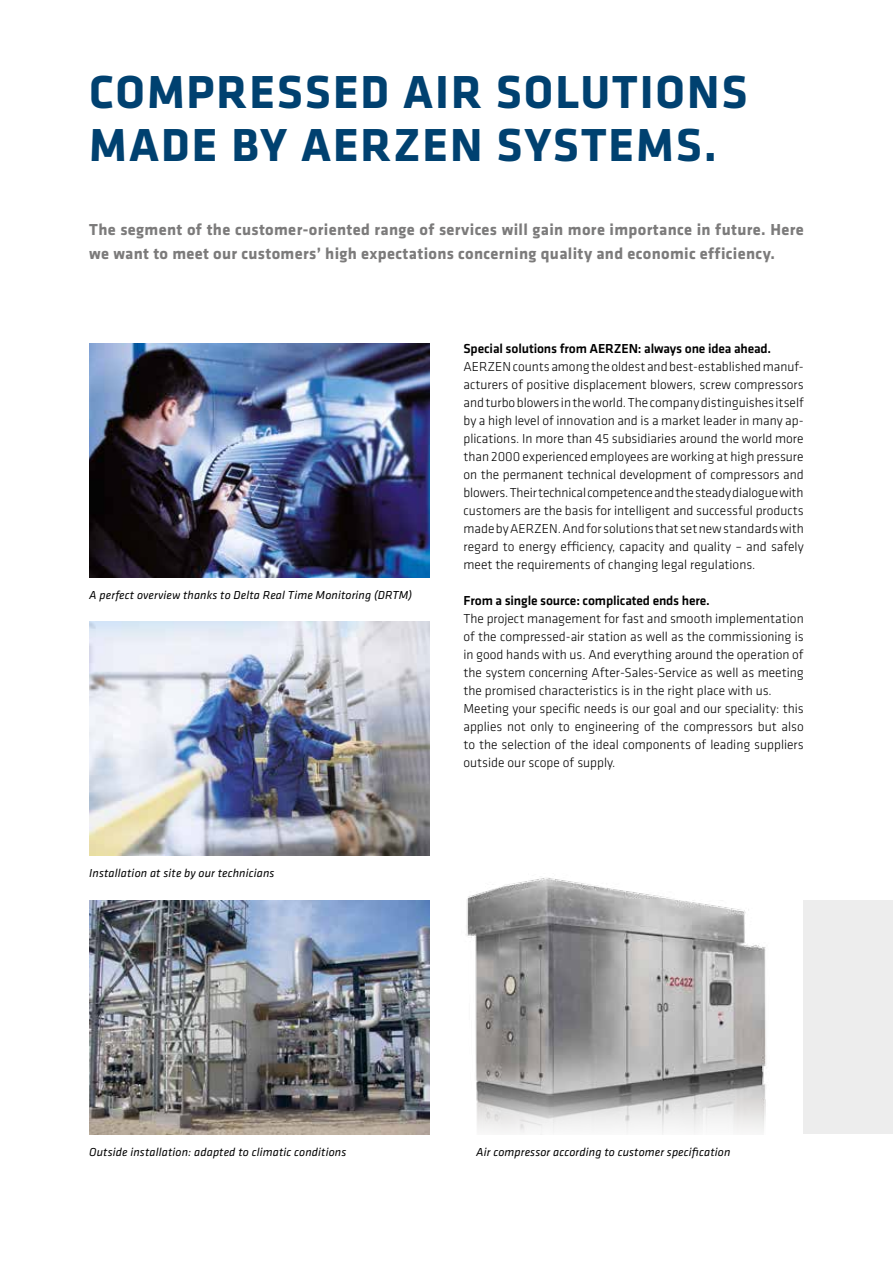
<style>
.page{position:relative;width:893px;height:1263px;background:#fff}
.page>*{position:absolute;margin:0;border:0;box-sizing:border-box;transform-origin:0 0}
.t1{font:700 48px/52.5px "Klavika";letter-spacing:.04em;color:#004170}
.t2{font:700 16.5px/24px "Klavika";letter-spacing:.02em;color:#7c7b7b}
.t3{font:300 13.5px/18px "Klavika";color:#000;text-align:justify}
.t4{font:500 13.5px "Klavika";letter-spacing:-.01em;color:#000}
.t5{font:italic 12px "Klavika";letter-spacing:.01em;color:#000}
</style>
<div class="page">
<div style="left:804px;top:900px;width:89px;height:234px;background:#ededed"></div>
<img style="left:89px;top:900px;width:340px;height:234px">
<img style="left:89px;top:343px;width:340px;height:234px">
<img style="left:89px;top:622px;width:340px;height:234px">
<img style="left:466px;top:878px;width:300px;height:256px">
<h1 class="t1" style="left:89px;top:64px;width:660px">COMPRESSED AIR SOLUTIONS<br>MADE BY AERZEN SYSTEMS.</h1>
<p class="t2" style="left:89px;top:217px;width:716px">The segment of the customer-oriented range of services will gain more importance in future. Here we want to meet our customers’ high expectations concerning quality and economic efficiency.</p>
<p class="t5" style="left:89px;top:587px;width:324px">A perfect overview thanks to Delta Real Time Monitoring (DRTM)</p>
<p class="t5" style="left:89px;top:866px;width:187px">Installation at site by our technicians</p>
<p class="t4" style="left:463px;top:340px;width:309px">Special solutions from AERZEN: always one idea ahead.</p>
<p class="t3" style="left:463px;top:358px;width:342px">AERZEN counts among the oldest and best-established manuf&shy;acturers of positive displacement blowers, screw compressors and turbo blowers in the world. The company distinguishes itself by a high level of innovation and is a market leader in many ap&shy;plications. In more than 45 subsidiaries around the world more than 2000 experienced employees are working at high pressure on the permanent technical development of compressors and blowers. Their technical competence and the steady dialogue with customers are the basis for intelligent and successful products made by AERZEN. And for solutions that set new standards with regard to energy efficiency, capacity and quality – and safely meet the requirements of changing legal regulations.</p>
<p class="t4" style="left:463px;top:592px;width:248px">From a single source: complicated ends here.</p>
<p class="t3" style="left:463px;top:610px;width:342px;text-align:left">The project management for fast and smooth implementation of the compressed-air station as well as the commissioning is in good hands with us. And everything around the operation of the system concerning After-Sales-Service as well as meeting the promised characteristics is in the right place with us.<br>Meeting your specific needs is our goal and our speciality: this applies not only to engineering of the compressors but also to the selection of the ideal components of leading suppliers outside our scope of supply.</p>
<p class="t5" style="left:89px;top:1144px;width:258px">Outside installation: adapted to climatic conditions</p>
<p class="t5" style="left:476px;top:1144px;width:256px">Air compressor according to customer specification</p>
</div>
